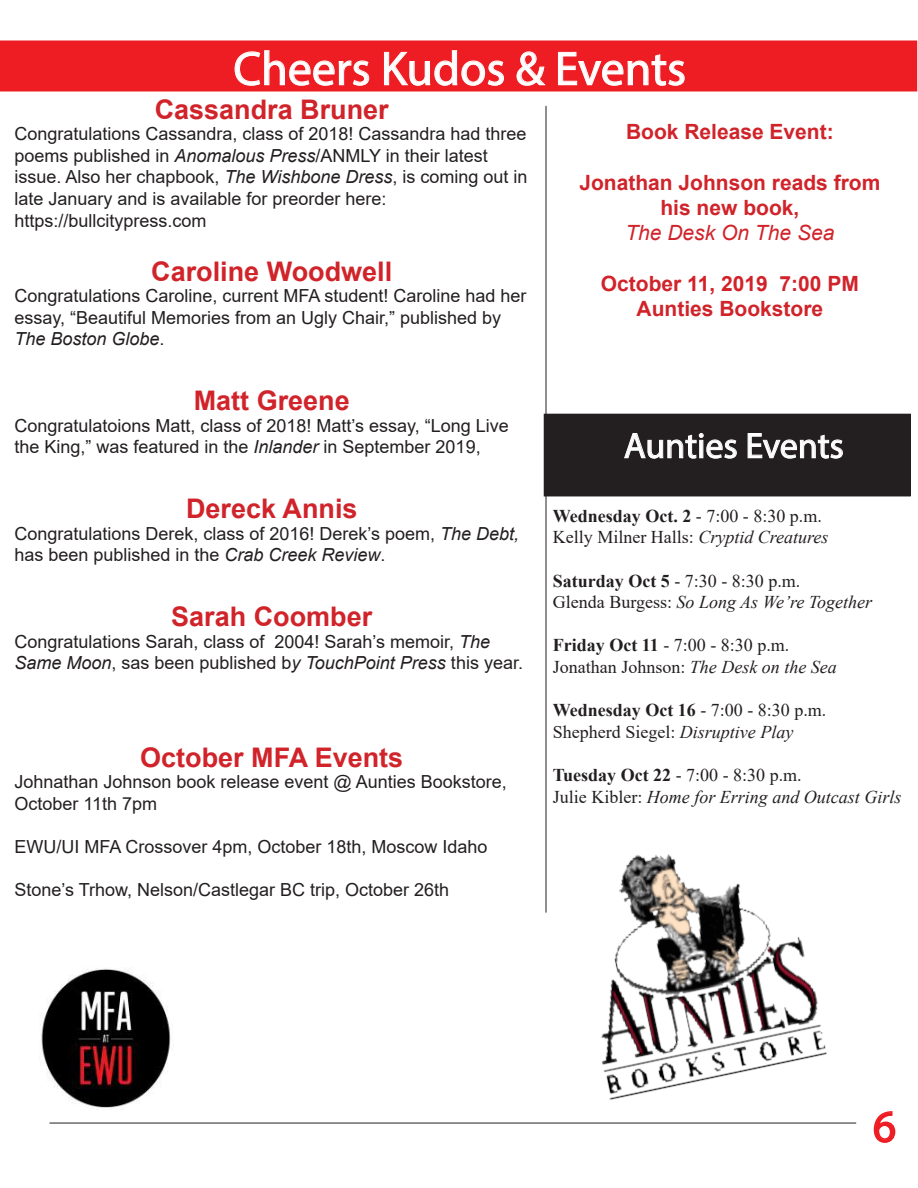
<style>
.page{position:relative;width:918px;height:1188px;background:#fff}
.page>*{position:absolute;margin:0;border:0;box-sizing:border-box;transform-origin:0 0}
.t1{font:48px "Myriad Pro";color:#fff}
.t2{font:45px "Myriad Pro";color:#ee1d23}
.t3{font:36px "Myriad Pro";color:#fff}
.t4{font:700 27px "Arial";color:#d1232a}
.t5{font:700 21px/25.2px "Arial";color:#d1232a;text-align:center}
.t6{font:italic 21px "Arial";color:#d1232a}
.t7{font:18px/21.6px "Arial";color:#231f20}
.t8{font:18px/21.6px "Times New Roman";color:#231f20}
.t9{font:italic 18px/21.6px "Times New Roman";color:#231f20}
.s1{font-style:italic}
.s2{font-weight:700}
.s3{font-weight:700;font-style:normal}
.s4{font-style:normal}
</style>
<div class="page">
<div style="left:544px;top:414px;width:366px;height:82px;background:#231f20"></div>
<hr style="left:50px;top:1123px;width:806px;height:1px;background:#231f20">
<svg style="left:873px;top:1111px;width:23px;height:32px"></svg>
<div style="left:0;top:40px;width:917px;height:52px;background:#ee1d23"></div>
<svg style="left:234px;top:50px;width:135px;height:36px"></svg>
<svg style="left:384px;top:50px;width:120px;height:36px"></svg>
<svg style="left:516px;top:51px;width:29px;height:35px"></svg>
<svg style="left:558px;top:52px;width:127px;height:34px"></svg>
<hr style="left:546px;top:106px;width:1px;height:807px;background:#231f20">
<svg style="left:624px;top:433px;width:113px;height:26px"></svg>
<svg style="left:747px;top:433px;width:96px;height:26px"></svg>
<img style="left:601px;top:854px;width:226px;height:246px">
<img style="left:41px;top:968px;width:130px;height:142px">
<h1 class="t1" style="left:233px;top:39px;width:454px">Cheers Kudos &amp; Events</h1>
<h3 class="t4" style="left:155px;top:90px;width:236px">Cassandra Bruner</h3>
<p class="t7" style="left:14px;top:123px;width:515px">Congratulations Cassandra, class of 2018! Cassandra had three poems published in <span class="s1">Anomalous Press</span>/ANMLY in their latest issue. Also her chapbook, <span class="s1">The Wishbone Dress</span>, is coming out in late January and is available for preorder here: https://bullcitypress.com</p>
<h3 class="t4" style="left:151px;top:252px;width:243px">Caroline Woodwell</h3>
<p class="t7" style="left:14px;top:285px;width:514px">Congratulations Caroline, current MFA student! Caroline had her essay, “Beautiful Memories from an Ugly Chair,” published by<br><span class="s1">The Boston Globe</span>.</p>
<h3 class="t4" style="left:194px;top:382px;width:158px">Matt Greene</h3>
<p class="t7" style="left:14px;top:415px;width:496px">Congratulatoions Matt, class of 2018! Matt’s essay, “Long Live the King,” was featured in the <span class="s1">Inlander</span> in September 2019,</p>
<h3 class="t4" style="left:186px;top:490px;width:173px">Dereck Annis</h3>
<p class="t7" style="left:14px;top:523px;width:506px">Congratulations Derek, class of 2016! Derek’s poem, <span class="s1">The Debt, </span>has been published in the <span class="s1">Crab Creek Review</span>.</p>
<h3 class="t4" style="left:171px;top:598px;width:203px">Sarah Coomber</h3>
<p class="t7" style="left:14px;top:631px;width:510px">Congratulations Sarah, class of 2004! Sarah’s memoir, <span class="s1">The<br>Same Moon</span>, sas been published b<span class="s1">y TouchPoint Press</span> this year.</p>
<h3 class="t4" style="left:140px;top:738px;width:265px">October MFA Events</h3>
<p class="t7" style="left:14px;top:771px;width:494px">Johnathan Johnson book release event @ Aunties Bookstore,<br>October 11th 7pm</p>
<p class="t7" style="left:14px;top:836px;width:475px">EWU/UI MFA Crossover 4pm, October 18th, Moscow Idaho</p>
<p class="t7" style="left:14px;top:879px;width:436px">Stone’s Trhow, Nelson/Castlegar BC trip, October 26th</p>
<p class="t5" style="left:626px;top:120px;width:209px">Book Release Event:</p>
<p class="t5" style="left:579px;top:170px;width:303px">Jonathan Johnson reads from his new book,</p>
<p class="t6" style="left:625px;top:219px;width:210px">The Desk On The Sea</p>
<p class="t5" style="left:601px;top:271px;width:259px">October 11, 2019 7:00 PM<br>Aunties Bookstore</p>
<h3 class="t3" style="left:624px;top:423px;width:221px">Aunties Events</h3>
<p class="t8" style="left:553px;top:504px;width:277px"><span class="s2">Wednesday Oct. 2</span> - 7:00 - 8:30 p.m.<br>Kelly Milner Halls: <span class="s1">Cryptid Creatures</span></p>
<p class="t8" style="left:553px;top:569px;width:321px"><span class="s2">Saturday Oct 5</span> - 7:30 - 8:30 p.m.<br>Glenda Burgess: <span class="s1">So Long As We’re Together</span></p>
<p class="t8" style="left:553px;top:634px;width:285px"><span class="s2">Friday Oct 11</span> - 7:00 - 8:30 p.m.<br>Jonathan Johnson: <span class="s1">The Desk on the Sea</span></p>
<p class="t8" style="left:553px;top:699px;width:275px"><span class="s2">Wednesday Oct 16</span> - 7:00 - 8:30 p.m.<br>Shepherd Siegel: <span class="s1">Disruptive Play</span></p>
<p class="t9" style="left:553px;top:764px;width:350px"><span class="s3">Tuesday Oct 22</span> <span class="s4">- 7:00 - 8:30 p.m.<br>Julie Kibler:</span> Home for Erring and Outcast Girls</p>
<h2 class="t2" style="left:873px;top:1099px;width:25px">6</h2>
</div>
